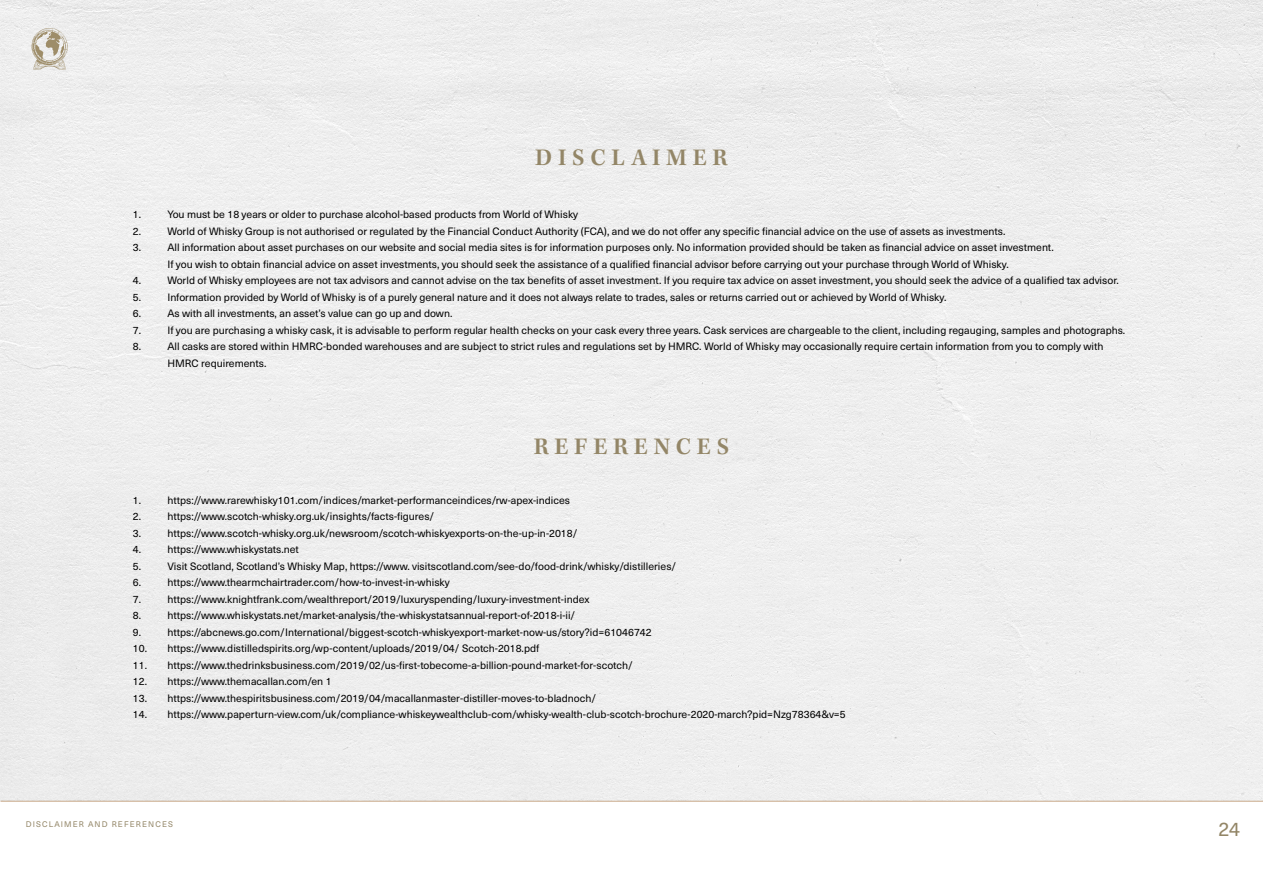
<style>
.page{position:relative;width:1263px;height:893px;background:#fff}
.page>*{position:absolute;margin:0;border:0;box-sizing:border-box;transform-origin:0 0}
.t1{font:600 24.45px "Kepler Std";letter-spacing:.23em;color:#938667}
.t2{font:19.5px "Neue Haas Unica W1 G";color:#938667}
.t3{font:10.5px/16.5px "Neue Haas Unica W1 G";color:#000}
.t4{font:8.1px "Neue Haas Unica W1 G";letter-spacing:.14em;color:#938667}
</style>
<div class="page">
<hr style="left:0;top:801px;width:1263px;height:1px;background:#c6a584">
<div style="left:0;top:0;width:1263px;height:801px;background:#eee"></div>
<svg style="left:32px;top:28px;width:36px;height:42px"></svg>
<h1 class="t1" style="left:535px;top:143px;width:194px">DISCLAIMER</h1>
<p class="t3" style="left:133px;top:205px;width:10px">1.</p>
<p class="t3" style="left:167px;top:205px;width:412px">You must be 18 years or older to purchase alcohol-based products from World of Whisky</p>
<p class="t3" style="left:133px;top:222px;width:10px">2.</p>
<p class="t3" style="left:167px;top:222px;width:839px">World of Whisky Group is not authorised or regulated by the Financial Conduct Authority (FCA), and we do not offer any specific financial advice on the use of assets as investments.</p>
<p class="t3" style="left:133px;top:238px;width:10px">3.</p>
<p class="t3" style="left:167px;top:238px;width:888px">All information about asset purchases on our website and social media sites is for information purposes only. No information provided should be taken as financial advice on asset investment.<br>If you wish to obtain financial advice on asset investments, you should seek the assistance of a qualified financial advisor before carrying out your purchase through World of Whisky.</p>
<p class="t3" style="left:133px;top:271px;width:10px">4.</p>
<p class="t3" style="left:167px;top:271px;width:953px">World of Whisky employees are not tax advisors and cannot advise on the tax benefits of asset investment. If you require tax advice on asset investment, you should seek the advice of a qualified tax advisor.</p>
<p class="t3" style="left:133px;top:288px;width:10px">5.</p>
<p class="t3" style="left:167px;top:288px;width:780px">Information provided by World of Whisky is of a purely general nature and it does not always relate to trades, sales or returns carried out or achieved by World of Whisky.</p>
<p class="t3" style="left:133px;top:304px;width:10px">6.</p>
<p class="t3" style="left:167px;top:304px;width:287px">As with all investments, an asset’s value can go up and down.</p>
<p class="t3" style="left:133px;top:321px;width:10px">7.</p>
<p class="t3" style="left:167px;top:321px;width:959px">If you are purchasing a whisky cask, it is advisable to perform regular health checks on your cask every three years. Cask services are chargeable to the client, including regauging, samples and photographs.</p>
<p class="t3" style="left:133px;top:337px;width:10px">8.</p>
<p class="t3" style="left:167px;top:337px;width:937px">All casks are stored within HMRC-bonded warehouses and are subject to strict rules and regulations set by HMRC. World of Whisky may occasionally require certain information from you to comply with<br>HMRC requirements.</p>
<h1 class="t1" style="left:534px;top:433px;width:197px">REFERENCES</h1>
<p class="t3" style="left:133px;top:491px;width:10px">1.</p>
<p class="t3" style="left:167px;top:491px;width:404px">https://www.rarewhisky101.com/indices/market-performanceindices/rw-apex-indices</p>
<p class="t3" style="left:133px;top:507px;width:10px">2.</p>
<p class="t3" style="left:167px;top:507px;width:268px">https://www.scotch-whisky.org.uk/insights/facts-figures/</p>
<p class="t3" style="left:133px;top:524px;width:10px">3.</p>
<p class="t3" style="left:167px;top:524px;width:412px">https://www.scotch-whisky.org.uk/newsroom/scotch-whiskyexports-on-the-up-in-2018/</p>
<p class="t3" style="left:133px;top:540px;width:10px">4.</p>
<p class="t3" style="left:167px;top:540px;width:133px">https://www.whiskystats.net</p>
<p class="t3" style="left:133px;top:557px;width:10px">5.</p>
<p class="t3" style="left:167px;top:557px;width:510px">Visit Scotland, Scotland’s Whisky Map, https://www. visitscotland.com/see-do/food-drink/whisky/distilleries/</p>
<p class="t3" style="left:133px;top:573px;width:10px">6.</p>
<p class="t3" style="left:167px;top:573px;width:284px">https://www.thearmchairtrader.com/how-to-invest-in-whisky</p>
<p class="t3" style="left:133px;top:590px;width:10px">7.</p>
<p class="t3" style="left:167px;top:590px;width:424px">https://www.knightfrank.com/wealthreport/2019/luxuryspending/luxury-investment-index</p>
<p class="t3" style="left:133px;top:606px;width:10px">8.</p>
<p class="t3" style="left:167px;top:606px;width:409px">https://www.whiskystats.net/market-analysis/the-whiskystatsannual-report-of-2018-i-ii/</p>
<p class="t3" style="left:133px;top:623px;width:10px">9.</p>
<p class="t3" style="left:167px;top:623px;width:486px">https://abcnews.go.com/International/biggest-scotch-whiskyexport-market-now-us/story?id=61046742</p>
<p class="t3" style="left:133px;top:639px;width:408px">10. https://www.distilledspirits.org/wp-content/uploads/2019/04/ Scotch-2018.pdf</p>
<p class="t3" style="left:133px;top:656px;width:501px">11. https://www.thedrinksbusiness.com/2019/02/us-first-tobecome-a-billion-pound-market-for-scotch/</p>
<p class="t3" style="left:133px;top:672px;width:200px">12. https://www.themacallan.com/en 1</p>
<p class="t3" style="left:133px;top:689px;width:465px">13. https://www.thespiritsbusiness.com/2019/04/macallanmaster-distiller-moves-to-bladnoch/</p>
<p class="t3" style="left:133px;top:705px;width:714px">14. https://www.paperturn-view.com/uk/compliance-whiskeywealthclub-com/whisky-wealth-club-scotch-brochure-2020-march?pid=Nzg78364&amp;v=5</p>
<p class="t4" style="left:26px;top:818px;width:149px">DISCLAIMER AND REFERENCES</p>
<h2 class="t2" style="left:1218px;top:814px;width:23px">24</h2>
</div>
